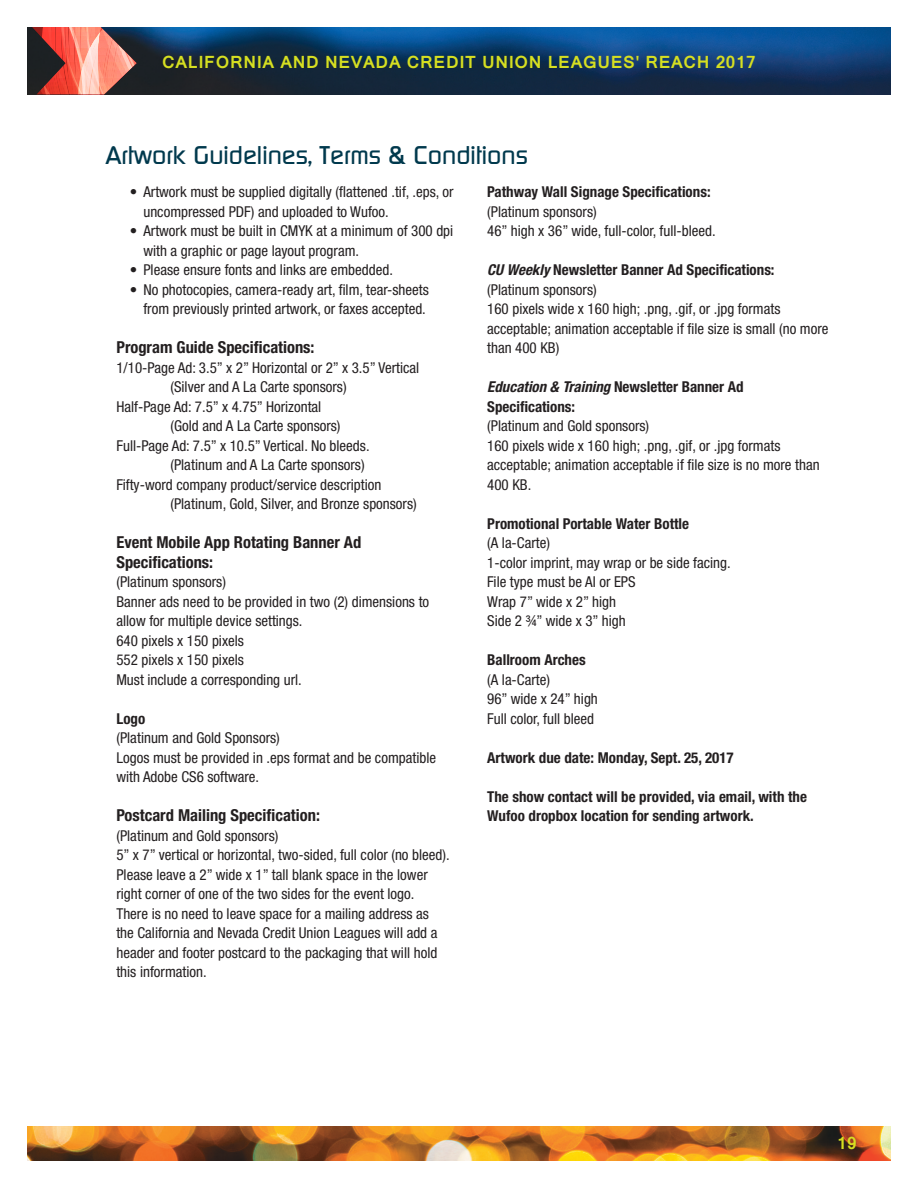
<style>
.page{position:relative;width:918px;height:1188px;background:#fff}
.page>*{position:absolute;margin:0;border:0;box-sizing:border-box;transform-origin:0 0}
.t1{font:500 25.5px "Continuum";color:#00394d}
.t2{font:700 condensed 16.5px/19.5px "Helvetica Neue LT Std";color:#231f20}
.t3{font:700 16.5px "Kartika";letter-spacing:.04em;color:#d6df21}
.t4{font:condensed 15px/19.5px "Helvetica Neue LT Std";color:#231f20}
.t5{font:700 condensed 15px/19.5px "Helvetica Neue LT Std";color:#231f20}
.s1{font-weight:700;font-style:italic}
.s2{font-weight:700}
.s3{font-style:italic}
</style>
<div class="page">
<img style="left:27px;top:1126px;width:864px;height:35px">
<img style="left:27px;top:27px;width:864px;height:67px">
<svg style="left:32px;top:27px;width:105px;height:67px;background:#ae6259"></svg>
<p class="t3" style="left:162px;top:52px;width:595px">CALIFORNIA AND NEVADA CREDIT UNION LEAGUES' REACH 2017</p>
<h1 class="t1" style="left:106px;top:138px;width:424px">Artwork Guidelines, Terms &amp; Conditions</h1>
<p class="t4" style="left:143px;top:182px;width:312px;text-indent:-14px">• Artwork must be supplied digitally (flattened .tif, .eps, or uncompressed PDF) and uploaded to Wufoo.</p>
<p class="t4" style="left:143px;top:221px;width:311px;text-indent:-14px">• Artwork must be built in CMYK at a minimum of 300 dpi with a graphic or page layout program.</p>
<p class="t4" style="left:130px;top:260px;width:265px">• Please ensure fonts and links are embedded.</p>
<p class="t4" style="left:130px;top:280px;width:300px;text-align:right">• No photocopies, camera-ready art, film, tear-sheets from previously printed artwork, or faxes accepted.</p>
<p class="t2" style="left:116px;top:337px;width:200px">Program Guide Specifications:</p>
<p class="t4" style="left:116px;top:358px;width:304px">1/10-Page Ad: 3.5” x 2” Horizontal or 2” x 3.5” Vertical</p>
<p class="t4" style="left:170px;top:377px;width:178px">(Silver and A La Carte sponsors)</p>
<p class="t4" style="left:116px;top:397px;width:206px">Half-Page Ad: 7.5” x 4.75” Horizontal</p>
<p class="t4" style="left:170px;top:416px;width:172px">(Gold and A La Carte sponsors)</p>
<p class="t4" style="left:116px;top:436px;width:255px">Full-Page Ad: 7.5” x 10.5” Vertical. No bleeds.</p>
<p class="t4" style="left:170px;top:455px;width:196px">(Platinum and A La Carte sponsors)</p>
<p class="t4" style="left:116px;top:475px;width:266px">Fifty-word company product/service description</p>
<p class="t4" style="left:170px;top:494px;width:248px">(Platinum, Gold, Silver, and Bronze sponsors)</p>
<p class="t2" style="left:116px;top:532px;width:246px">Event Mobile App Rotating Banner Ad<br>Specifications:</p>
<p class="t4" style="left:116px;top:572px;width:314px">(Platinum sponsors)<br>Banner ads need to be provided in two (2) dimensions to allow for multiple device settings.<br>640 pixels x 150 pixels<br>552 pixels x 150 pixels<br>Must include a corresponding url.</p>
<p class="t5" style="left:116px;top:708px;width:30px">Logo</p>
<p class="t4" style="left:116px;top:728px;width:321px">(Platinum and Gold Sponsors)<br>Logos must be provided in .eps format and be compatible with Adobe CS6 software.</p>
<p class="t2" style="left:116px;top:805px;width:205px">Postcard Mailing Specification:</p>
<p class="t4" style="left:116px;top:826px;width:335px">(Platinum and Gold sponsors)<br>5” x 7” vertical or horizontal, two-sided, full color (no bleed).<br>Please leave a 2” wide x 1” tall blank space in the lower right corner of one of the two sides for the event logo.<br>There is no need to leave space for a mailing address as the California and Nevada Credit Union Leagues will add a header and footer postcard to the packaging that will hold this information.</p>
<p class="t5" style="left:487px;top:182px;width:225px">Pathway Wall Signage Specifications:</p>
<p class="t4" style="left:487px;top:202px;width:230px">(Platinum sponsors)<br>46” high x 36” wide, full-color, full-bleed.</p>
<p class="t4" style="left:487px;top:260px;width:343px"><span class="s1">CU Weekly</span><span class="s2">Newsletter Banner Ad Specifications: </span>(Platinum sponsors)<br>160 pixels wide x 160 high; .png, .gif, or .jpg formats acceptable; animation acceptable if file size is small (no more than 400 KB)</p>
<p class="t5" style="left:487px;top:377px;width:258px"><span class="s3">Education &amp; Training</span> Newsletter Banner Ad<br>Specifications:</p>
<p class="t4" style="left:487px;top:416px;width:334px">(Platinum and Gold sponsors)<br>160 pixels wide x 160 high; .png, .gif, or .jpg formats acceptable; animation acceptable if file size is no more than 400 KB.</p>
<p class="t5" style="left:487px;top:513px;width:203px">Promotional Portable Water Bottle</p>
<p class="t4" style="left:487px;top:533px;width:245px">(A la-Carte)<br>1-color imprint, may wrap or be side facing.<br>File type must be AI or EPS<br>Wrap 7” wide x 2” high<br>Side 2 ¾” wide x 3” high</p>
<p class="t5" style="left:487px;top:650px;width:100px">Ballroom Arches</p>
<p class="t4" style="left:487px;top:670px;width:112px">(A la-Carte)<br>96” wide x 24” high<br>Full color, full bleed</p>
<p class="t5" style="left:487px;top:747px;width:248px">Artwork due date: Monday, Sept. 25, 2017</p>
<p class="t5" style="left:487px;top:786px;width:321px">The show contact will be provided, via email, with the<br>Wufoo dropbox location for sending artwork.</p>
<p class="t3" style="left:837px;top:1133px;width:21px">19</p>
</div>
